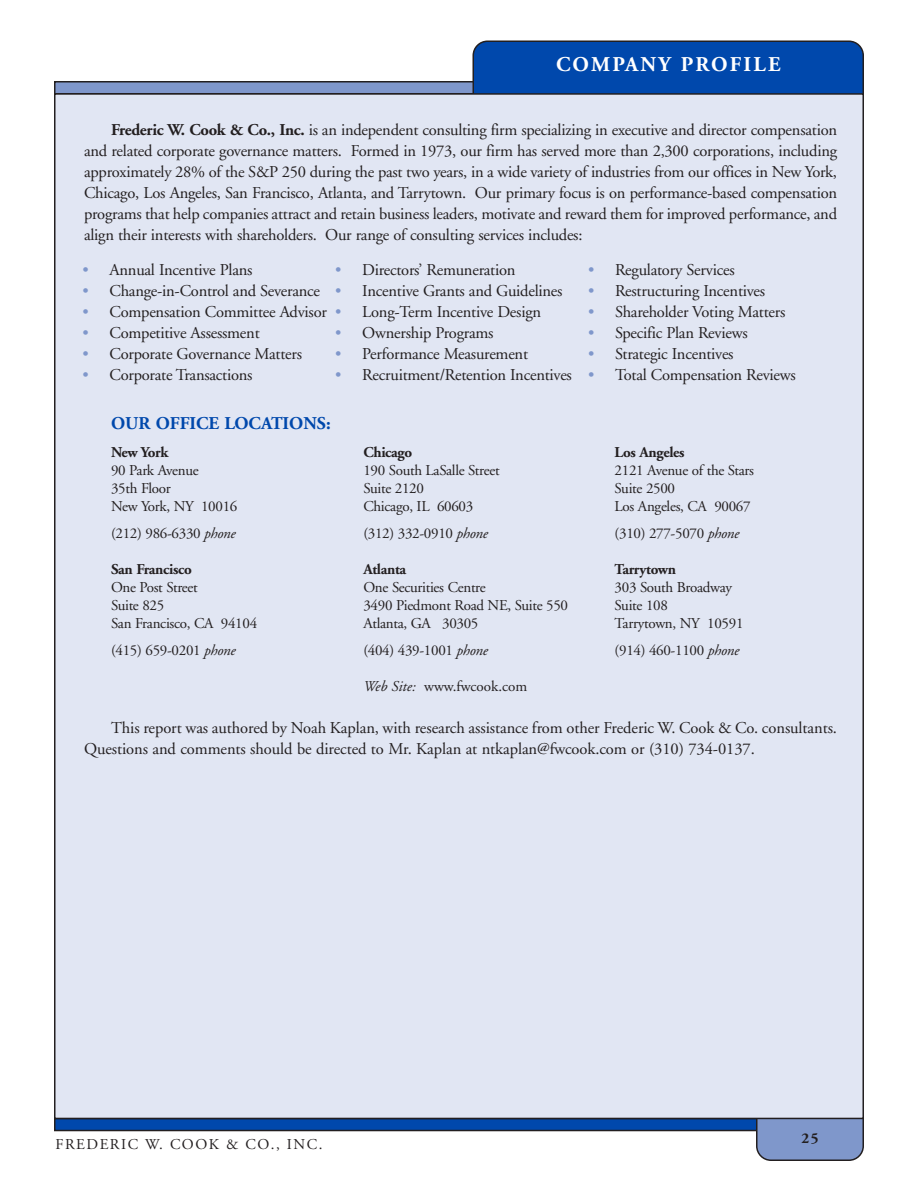
<style>
.page{position:relative;width:918px;height:1188px;background:#fff}
.page>*{position:absolute;margin:0;border:0;box-sizing:border-box;transform-origin:0 0}
.t1{font:700 21px "Adobe Garamond";letter-spacing:.105em;color:#fff}
.t2{font:700 18px "Adobe Garamond";color:#0048ac}
.t3{font:16.5px/21px "Adobe Garamond";letter-spacing:-.015em;color:#231f20;text-align:justify}
.t4{font:15px "Adobe Garamond";letter-spacing:-.02em;color:#231f20}
.t5{font:700 15px "Adobe Garamond";letter-spacing:-.02em;color:#231f20}
.t6{font:15px "Adobe Garamond";letter-spacing:.1em;color:#231f20}
.t7{font:15px "Adobe Garamond";color:#231f20}
.s1{font-weight:700}
.s2{color:#7f97cb}
.s3{font-style:italic}
</style>
<div class="page">
<div style="left:55px;top:82px;width:808px;height:12px;background:#7f97cb"></div>
<div style="left:54px;top:81px;width:810px;height:13px;border:2px solid #231f20"></div>
<div style="left:472px;top:40px;width:392px;height:53px;background:#0048ac"></div>
<div style="left:55px;top:1119px;width:808px;height:12px;background:#0048ac"></div>
<div style="left:54px;top:1118px;width:810px;height:13px;border:2px solid #231f20"></div>
<svg style="left:756px;top:1119px;width:108px;height:42px;background:#7b91c1"></svg>
<div style="left:55px;top:94px;width:808px;height:1024px;background:#e1e6f3"></div>
<p class="t1" style="left:556px;top:56px;width:226px">COMPANY PROFILE</p>
<p class="t3" style="left:84px;top:121px;width:755px;text-indent:27px"><span class="s1">Frederic W. Cook &amp; Co., Inc.</span> is an independent consulting firm specializing in executive and director compensation and related corporate governance matters. Formed in 1973, our firm has served more than 2,300 corporations, including approximately 28% of the S&amp;P 250 during the past two years, in a wide variety of industries from our offices in New York, Chicago, Los Angeles, San Francisco, Atlanta, and Tarrytown. Our primary focus is on performance-based compensation programs that help companies attract and retain business leaders, motivate and reward them for improved performance, and align their interests with shareholders. Our range of consulting services includes:</p>
<p class="t3" style="left:83px;top:261px;width:172px"><span class="s2">•</span> Annual Incentive Plans</p>
<p class="t3" style="left:83px;top:282px;width:239px"><span class="s2">•</span> Change-in-Control and Severance</p>
<p class="t3" style="left:83px;top:303px;width:246px"><span class="s2">•</span> Compensation Committee Advisor</p>
<p class="t3" style="left:83px;top:324px;width:179px"><span class="s2">•</span> Competitive Assessment</p>
<p class="t3" style="left:82px;top:345px;width:221px"><span class="s2">•</span> Corporate Governance Matters</p>
<p class="t3" style="left:82px;top:366px;width:172px"><span class="s2">•</span> Corporate Transactions</p>
<p class="t3" style="left:335px;top:261px;width:182px"><span class="s2">•</span> Directors’ Remuneration</p>
<p class="t3" style="left:335px;top:282px;width:229px"><span class="s2">•</span> Incentive Grants and Guidelines</p>
<p class="t3" style="left:335px;top:303px;width:207px"><span class="s2">•</span> Long-Term Incentive Design</p>
<p class="t3" style="left:335px;top:324px;width:160px"><span class="s2">•</span> Ownership Programs</p>
<p class="t3" style="left:335px;top:345px;width:194px"><span class="s2">•</span> Performance Measurement</p>
<p class="t3" style="left:335px;top:366px;width:238px"><span class="s2">•</span> Recruitment/Retention Incentives</p>
<p class="t3" style="left:588px;top:261px;width:148px"><span class="s2">•</span> Regulatory Services</p>
<p class="t3" style="left:588px;top:282px;width:179px"><span class="s2">•</span> Restructuring Incentives</p>
<p class="t3" style="left:588px;top:303px;width:199px"><span class="s2">•</span> Shareholder Voting Matters</p>
<p class="t3" style="left:588px;top:324px;width:161px"><span class="s2">•</span> Specific Plan Reviews</p>
<p class="t3" style="left:588px;top:345px;width:147px"><span class="s2">•</span> Strategic Incentives</p>
<p class="t3" style="left:588px;top:366px;width:209px"><span class="s2">•</span> Total Compensation Reviews</p>
<p class="t2" style="left:111px;top:416px;width:221px">OUR OFFICE LOCATIONS:</p>
<p class="t5" style="left:111px;top:447px;width:59px">New York</p>
<p class="t5" style="left:363px;top:447px;width:50px">Chicago</p>
<p class="t5" style="left:615px;top:447px;width:71px">Los Angeles</p>
<p class="t4" style="left:111px;top:465px;width:89px">90 Park Avenue</p>
<p class="t4" style="left:363px;top:465px;width:138px">190 South LaSalle Street</p>
<p class="t4" style="left:615px;top:465px;width:141px">2121 Avenue of the Stars</p>
<p class="t4" style="left:111px;top:483px;width:61px">35th Floor</p>
<p class="t4" style="left:363px;top:483px;width:62px">Suite 2120</p>
<p class="t4" style="left:615px;top:483px;width:62px">Suite 2500</p>
<p class="t4" style="left:111px;top:501px;width:128px">New York, NY 10016</p>
<p class="t4" style="left:363px;top:501px;width:111px">Chicago, IL 60603</p>
<p class="t4" style="left:615px;top:501px;width:137px">Los Angeles, CA 90067</p>
<p class="t4" style="left:111px;top:528px;width:126px">(212) 986-6330 <span class="s3">phone</span></p>
<p class="t4" style="left:363px;top:528px;width:126px">(312) 332-0910 <span class="s3">phone</span></p>
<p class="t4" style="left:615px;top:528px;width:126px">(310) 277-5070 <span class="s3">phone</span></p>
<p class="t5" style="left:111px;top:564px;width:82px">San Francisco</p>
<p class="t5" style="left:363px;top:564px;width:44px">Atlanta</p>
<p class="t5" style="left:615px;top:564px;width:63px">Tarrytown</p>
<p class="t4" style="left:111px;top:582px;width:88px">One Post Street</p>
<p class="t4" style="left:363px;top:582px;width:124px">One Securities Centre</p>
<p class="t4" style="left:615px;top:582px;width:119px">303 South Broadway</p>
<p class="t4" style="left:111px;top:600px;width:55px">Suite 825</p>
<p class="t4" style="left:363px;top:600px;width:206px">3490 Piedmont Road NE, Suite 550</p>
<p class="t4" style="left:615px;top:600px;width:55px">Suite 108</p>
<p class="t4" style="left:111px;top:618px;width:148px">San Francisco, CA 94104</p>
<p class="t4" style="left:363px;top:618px;width:117px">Atlanta, GA 30305</p>
<p class="t4" style="left:615px;top:618px;width:130px">Tarrytown, NY 10591</p>
<p class="t4" style="left:111px;top:645px;width:126px">(415) 659-0201 <span class="s3">phone</span></p>
<p class="t4" style="left:363px;top:645px;width:126px">(404) 439-1001 <span class="s3">phone</span></p>
<p class="t4" style="left:615px;top:645px;width:126px">(914) 460-1100 <span class="s3">phone</span></p>
<p class="t7" style="left:363px;top:681px;width:165px"><span class="s3">Web Site:</span> www.fwcook.com</p>
<p class="t3" style="left:84px;top:719px;width:755px;text-indent:27px">This report was authored by Noah Kaplan, with research assistance from other Frederic W. Cook &amp; Co. consultants.<br>Questions and comments should be directed to Mr. Kaplan at ntkaplan@fwcook.com or (310) 734-0137.</p>
<p class="t6" style="left:56px;top:1138px;width:268px">FREDERIC W. COOK &amp; CO., INC.</p>
<p class="t5" style="left:801px;top:1133px;width:19px">25</p>
</div>
